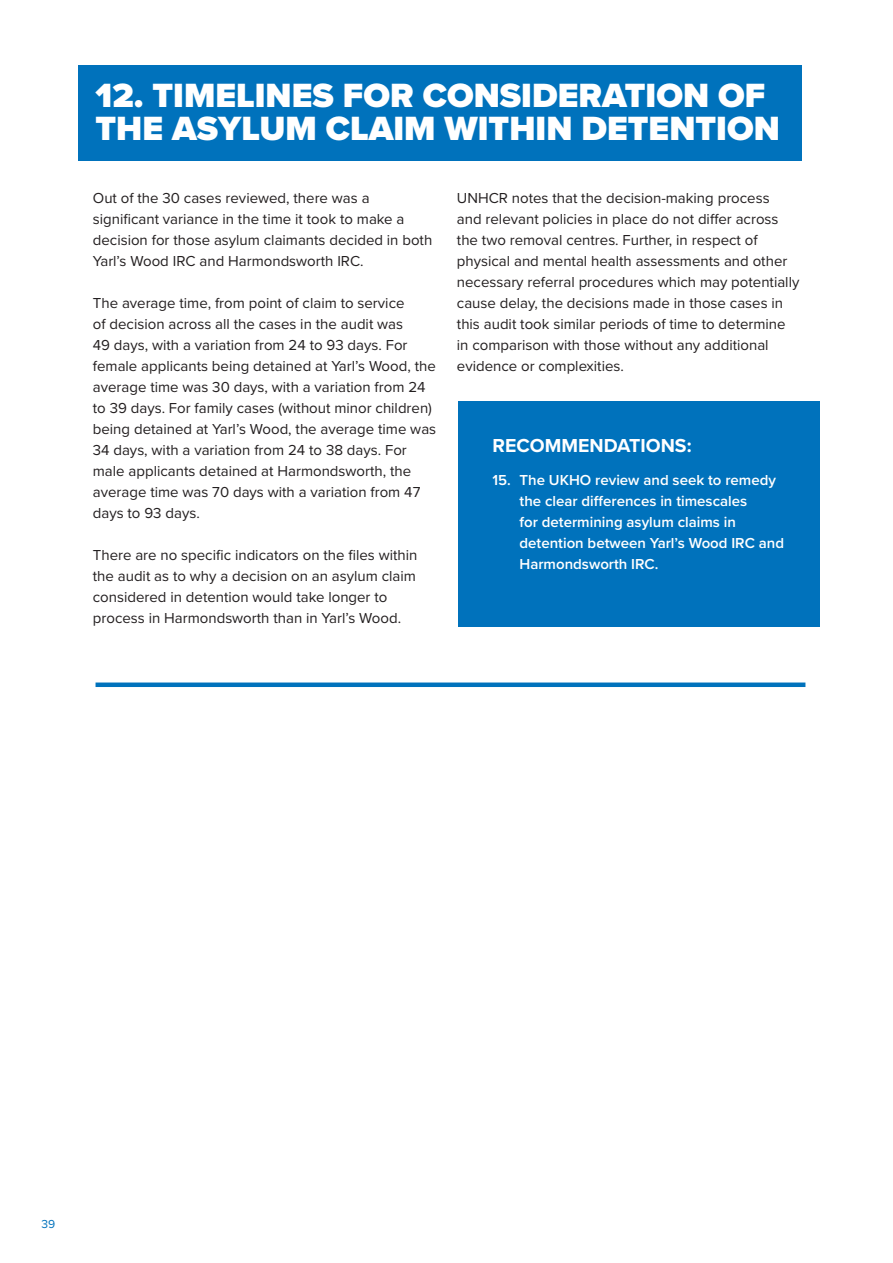
<style>
.page{position:relative;width:893px;height:1263px;background:#fff}
.page>*{position:absolute;margin:0;border:0;box-sizing:border-box;transform-origin:0 0}
.t1{font:900 34.8px/33.9px "Proxima Nova";color:#fff}
.t2{font:700 19.5px "Proxima Nova";color:#fff}
.t3{font:15px/21px "Proxima Nova";color:#231f20}
.t4{font:600 15px/21px "Proxima Nova";color:#fff}
.t5{font:12px "Proxima Nova";color:#0072bc}
</style>
<div class="page">
<div style="left:78px;top:65px;width:723px;height:96px;background:#0072bc"></div>
<div style="left:458px;top:402px;width:361px;height:225px;background:#0072bc"></div>
<div style="left:96px;top:682px;width:709px;height:5px;background:#0072bc"></div>
<h1 class="t1" style="left:95px;top:78px;width:686px">12. TIMELINES FOR CONSIDERATION OF<br>THE ASYLUM CLAIM WITHIN DETENTION</h1>
<p class="t3" style="left:93px;top:187px;width:341px">Out of the 30 cases reviewed, there was a significant variance in the time it took to make a decision for those asylum claimants decided in both Yarl’s Wood IRC and Harmondsworth IRC.</p>
<p class="t3" style="left:93px;top:292px;width:345px">The average time, from point of claim to service<br>of decision across all the cases in the audit was<br>49 days, with a variation from 24 to 93 days. For female applicants being detained at Yarl’s Wood, the average time was 30 days, with a variation from 24 to 39 days. For family cases (without minor children) being detained at Yarl’s Wood, the average time was 34 days, with a variation from 24 to 38 days. For male applicants detained at Harmondsworth, the average time was 70 days with a variation from 47 days to 93 days.</p>
<p class="t3" style="left:93px;top:544px;width:326px">There are no specific indicators on the files within the audit as to why a decision on an asylum claim considered in detention would take longer to process in Harmondsworth than in Yarl’s Wood.</p>
<p class="t3" style="left:457px;top:187px;width:344px">UNHCR notes that the decision-making process<br>and relevant policies in place do not differ across the two removal centres. Further, in respect of physical and mental health assessments and other necessary referral procedures which may potentially cause delay, the decisions made in those cases in this audit took similar periods of time to determine in comparison with those without any additional evidence or complexities.</p>
<h2 class="t2" style="left:493px;top:431px;width:200px">RECOMMENDATIONS:</h2>
<p class="t4" style="left:520px;top:469px;width:266px;text-indent:-27px">15. The UKHO review and seek to remedy the clear differences in timescales<br>for determining asylum claims in detention between Yarl’s Wood IRC and<br>Harmondsworth IRC.</p>
<p class="t5" style="left:41px;top:1215px;width:15px">39</p>
</div>
